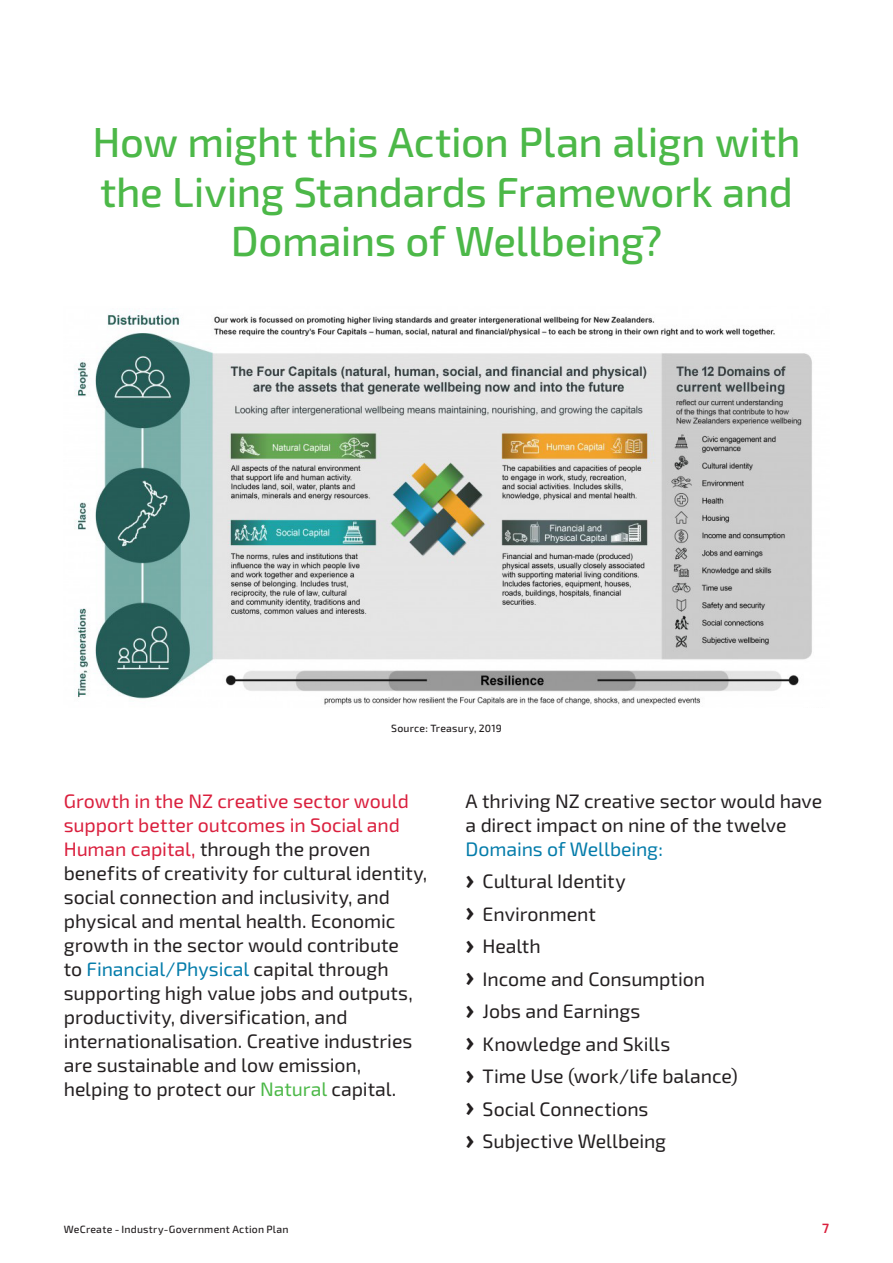
<style>
.page{position:relative;width:893px;height:1263px;background:#fff}
.page>*{position:absolute;margin:0;border:0;box-sizing:border-box;transform-origin:0 0}
.t1{font:500 42px/49.5px "Exo 2";letter-spacing:-.01em;color:#4cb848;text-align:center}
.t2{font:19.5px/24px "Exo 2";letter-spacing:-.005em;color:#231f20}
.t3{font:600 13.5px "Exo 2";color:#da1f3d}
.t4{font:500 10.5px "Exo 2";letter-spacing:.02em;color:#231f20}
.s1{color:#da1f3d}
.s2{color:#047caa}
.s3{color:#4cb848}
.s4{font-weight:700;font-size:28.5px}
</style>
<div class="page">
<img style="left:74px;top:313px;width:738px;height:392px">
<h1 class="t1" style="left:92px;top:118px;width:710px">How might this Action Plan align with the Living Standards Framework and<br>Domains of Wellbeing?</h1>
<p class="t4" style="left:391px;top:722px;width:112px">Source: Treasury, 2019</p>
<p class="t2" style="left:64px;top:789px;width:365px"><span class="s1">Growth in the NZ creative sector would support better outcomes in Social and Human capital,</span> through the proven benefits of creativity for cultural identity, social connection and inclusivity, and physical and mental health. Economic growth in the sector would contribute<br>to <span class="s2">Financial/Physical</span> capital through supporting high value jobs and outputs, productivity, diversification, and internationalisation. Creative industries are sustainable and low emission, helping to protect our <span class="s3">Natural</span> capital.</p>
<p class="t2" style="left:466px;top:789px;width:358px">A thriving NZ creative sector would have a direct impact on nine of the twelve</p>
<p class="t2" style="left:466px;top:833px;width:274px;line-height:32.5px"><span class="s2">Domains of Wellbeing:<br></span><span class="s4">›</span> Cultural Identity<br><span class="s4">›</span> Environment<br><span class="s4">›</span> Health<br><span class="s4">›</span> Income and Consumption<br><span class="s4">›</span> Jobs and Earnings<br><span class="s4">›</span> Knowledge and Skills<br><span class="s4">›</span> Time Use (work/life balance) <span class="s4">›</span> Social Connections<br><span class="s4">›</span> Subjective Wellbeing</p>
<p class="t4" style="left:64px;top:1223px;width:226px">WeCreate - Industry-Government Action Plan</p>
<p class="t3" style="left:822px;top:1220px;width:9px">7</p>
</div>
